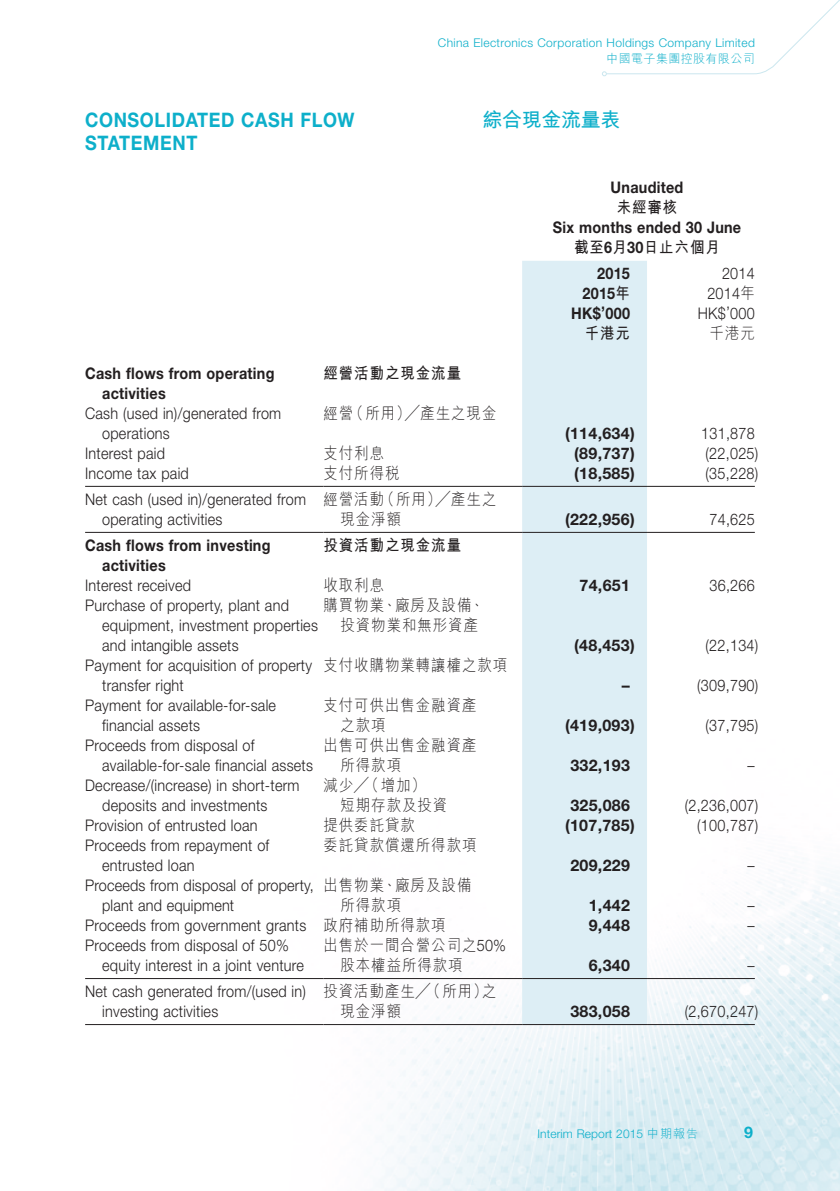
<style>
.page{position:relative;width:840px;height:1191px;background:#fff}
.page>*{position:absolute;margin:0;border:0;box-sizing:border-box;transform-origin:0 0}
.t1{font:700 20px "Helvetica Neue LT Std";letter-spacing:.035em;color:#0dafca;scale:.9 1}
.t2{font:700 20px "M Hei HK";letter-spacing:-.015em;color:#0dafca}
.Body_Text{font:300 16px/20px "Helvetica Neue LT Std";letter-spacing:.02em;color:#231f20;scale:.9 1}
.Body_Text-2{font:300 16px/20px "M Hei HK";letter-spacing:.07em;color:#231f20;scale:.9 1}
.Body_Text-3{font:700 16px "Helvetica Neue LT Std";letter-spacing:.02em;color:#231f20}
.Body_Text-4{font:700 16px/20px "Helvetica Neue LT Std";letter-spacing:.02em;color:#231f20;scale:.9 1}
.Body_Text-5{font:700 16px "M Hei HK";letter-spacing:.07em;color:#231f20;scale:.9 1}
.t3{font:700 16px "Helvetica Neue LT Std";color:#0dafca}
.t4{font:300 12px "Helvetica Neue LT Std";letter-spacing:.03em;color:#0dafca}
.t5{font:300 12px "Helvetica Neue LT Std";letter-spacing:.01em;color:#0dafca}
.t6{font:300 12px "M Hei HK";letter-spacing:.035em;color:#0dafca}
.s1{font-family:"Helvetica Neue LT Std"}
.s2{font-family:"M Hei HK"}
.s3{font-weight:700}
</style>
<div class="page">
<img style="left:219px;top:557px;width:620px;height:634px">
<svg style="left:602px;top:0;width:237px;height:76px"></svg>
<div style="left:522px;top:261px;width:124px;height:763px;background:#ddeef5"></div>
<hr style="left:85px;top:486px;width:238px;height:1px;background:#231f20">
<hr style="left:323px;top:486px;width:199px;height:1px;background:#231f20">
<hr style="left:522px;top:486px;width:124px;height:1px;background:#231f20">
<hr style="left:646px;top:486px;width:108px;height:1px;background:#231f20">
<hr style="left:85px;top:532px;width:238px;height:1px;background:#231f20">
<hr style="left:323px;top:532px;width:199px;height:1px;background:#231f20">
<hr style="left:522px;top:532px;width:124px;height:1px;background:#231f20">
<hr style="left:646px;top:532px;width:108px;height:1px;background:#231f20">
<hr style="left:85px;top:978px;width:238px;height:1px;background:#231f20">
<hr style="left:323px;top:978px;width:199px;height:1px;background:#231f20">
<hr style="left:522px;top:978px;width:124px;height:1px;background:#231f20">
<hr style="left:646px;top:978px;width:108px;height:1px;background:#231f20">
<hr style="left:85px;top:1024px;width:238px;height:1px;background:#231f20">
<hr style="left:323px;top:1024px;width:199px;height:1px;background:#231f20">
<hr style="left:522px;top:1024px;width:124px;height:1px;background:#231f20">
<hr style="left:646px;top:1024px;width:108px;height:1px;background:#231f20">
<p class="t4" style="left:437px;top:36px;width:318px">China Electronics Corporation Holdings Company Limited</p>
<p class="t6" style="left:606px;top:52px;width:150px">中國電子集團控股有限公司</p>
<p class="t1" style="left:85px;top:107px;width:301px">CONSOLIDATED CASH FLOW</p>
<p class="t2" style="left:482px;top:105px;width:139px">綜合現金流量表</p>
<p class="t1" style="left:85px;top:130px;width:126px">STATEMENT</p>
<p class="Body_Text-4" style="left:610px;top:177px;width:82px">Unaudited</p>
<p class="Body_Text-5" style="left:616px;top:195px;width:69px">未經審核</p>
<p class="Body_Text-4" style="left:552px;top:217px;width:211px">Six months ended 30 June</p>
<p class="Body_Text-5" style="left:574px;top:235px;width:163px">截至<span class="s1">6</span>月<span class="s1">30</span>日止六個月</p>
<p class="Body_Text-4" style="left:596px;top:263px;width:38px">2015</p>
<p class="Body_Text" style="left:721px;top:263px;width:38px">2014</p>
<p class="Body_Text-4" style="left:582px;top:283px;width:54px">2015<span class="s2">年</span></p>
<p class="Body_Text" style="left:707px;top:283px;width:54px">2014<span class="s2">年</span></p>
<p class="Body_Text-4" style="left:571px;top:303px;width:67px">HK$’000</p>
<p class="Body_Text" style="left:697px;top:303px;width:65px">HK$’000</p>
<p class="Body_Text-5" style="left:584px;top:321px;width:52px">千港元</p>
<p class="Body_Text-2" style="left:709px;top:323px;width:52px">千港元</p>
<p class="Body_Text-4" style="left:102px;top:363px;width:193px;text-indent:-17px">Cash flows from operating activities</p>
<p class="Body_Text-5" style="left:323px;top:361px;width:154px">經營活動之現金流量</p>
<p class="Body_Text" style="left:102px;top:403px;width:200px;text-indent:-17px">Cash (used in)/generated from operations</p>
<p class="Body_Text-2" style="left:323px;top:403px;width:193px">經營（所用）╱產生之現金</p>
<p class="Body_Text-3" style="left:564px;top:423px;width:71px">(114,634)</p>
<p class="Body_Text" style="left:700px;top:423px;width:61px">131,878</p>
<p class="Body_Text" style="left:85px;top:443px;width:90px">Interest paid</p>
<p class="Body_Text-2" style="left:323px;top:443px;width:69px">支付利息</p>
<p class="Body_Text-3" style="left:574px;top:443px;width:62px">(89,737)</p>
<p class="Body_Text" style="left:705px;top:443px;width:60px">(22,025)</p>
<p class="Body_Text" style="left:85px;top:463px;width:117px">Income tax paid</p>
<p class="Body_Text-2" style="left:323px;top:463px;width:86px">支付所得稅</p>
<p class="Body_Text-3" style="left:574px;top:463px;width:62px">(18,585)</p>
<p class="Body_Text" style="left:705px;top:463px;width:60px">(35,228)</p>
<p class="Body_Text" style="left:102px;top:489px;width:228px;text-indent:-17px">Net cash (used in)/generated from operating activities</p>
<p class="Body_Text-2" style="left:340px;top:489px;width:175px;text-indent:-17px">經營活動（所用）<span class="s3">╱</span>產生之現金淨額</p>
<p class="Body_Text-3" style="left:564px;top:509px;width:71px">(222,956)</p>
<p class="Body_Text" style="left:709px;top:509px;width:52px">74,625</p>
<p class="Body_Text-4" style="left:102px;top:535px;width:188px;text-indent:-17px">Cash flows from investing activities</p>
<p class="Body_Text-5" style="left:323px;top:533px;width:154px">投資活動之現金流量</p>
<p class="Body_Text" style="left:85px;top:575px;width:119px">Interest received</p>
<p class="Body_Text-2" style="left:323px;top:575px;width:69px">收取利息</p>
<p class="Body_Text-3" style="left:579px;top:575px;width:52px">74,651</p>
<p class="Body_Text" style="left:709px;top:575px;width:52px">36,266</p>
<p class="Body_Text" style="left:102px;top:595px;width:241px;text-indent:-17px">Purchase of property, plant and equipment, investment properties and intangible assets</p>
<p class="Body_Text-2" style="left:340px;top:595px;width:161px;text-indent:-17px">購買物業、廠房及設備、投資物業和無形資產</p>
<p class="Body_Text-3" style="left:574px;top:635px;width:62px">(48,453)</p>
<p class="Body_Text" style="left:705px;top:635px;width:60px">(22,134)</p>
<p class="Body_Text" style="left:102px;top:655px;width:235px;text-indent:-17px">Payment for acquisition of property transfer right</p>
<p class="Body_Text-2" style="left:323px;top:655px;width:205px">支付收購物業轉讓權之款項</p>
<p class="Body_Text" style="left:102px;top:695px;width:195px;text-indent:-17px">Payment for available-for-sale financial assets</p>
<p class="Body_Text-2" style="left:340px;top:695px;width:152px;text-indent:-17px">支付可供出售金融資產之款項</p>
<p class="Body_Text" style="left:102px;top:735px;width:236px;text-indent:-17px">Proceeds from disposal of available-for-sale financial assets</p>
<p class="Body_Text-2" style="left:340px;top:735px;width:152px;text-indent:-17px">出售可供出售金融資產所得款項</p>
<p class="Body_Text" style="left:102px;top:775px;width:221px;text-indent:-17px">Decrease/(increase) in short-term deposits and investments</p>
<p class="Body_Text-2" style="left:340px;top:775px;width:120px;text-indent:-17px">減少╱（增加）<br>短期存款及投資</p>
<p class="Body_Text-3" style="left:621px;top:675px;width:9px">–</p>
<p class="Body_Text" style="left:696px;top:675px;width:69px">(309,790)</p>
<p class="Body_Text-3" style="left:564px;top:715px;width:71px">(419,093)</p>
<p class="Body_Text" style="left:705px;top:715px;width:60px">(37,795)</p>
<p class="Body_Text-3" style="left:570px;top:755px;width:61px">332,193</p>
<p class="Body_Text" style="left:747px;top:755px;width:9px">–</p>
<p class="Body_Text-3" style="left:570px;top:795px;width:61px">325,086</p>
<p class="Body_Text" style="left:684px;top:795px;width:83px">(2,236,007)</p>
<p class="Body_Text" style="left:85px;top:815px;width:193px">Provision of entrusted loan</p>
<p class="Body_Text-2" style="left:323px;top:815px;width:103px">提供委託貸款</p>
<p class="Body_Text-3" style="left:564px;top:815px;width:71px">(107,785)</p>
<p class="Body_Text" style="left:696px;top:815px;width:69px">(100,787)</p>
<p class="Body_Text" style="left:102px;top:835px;width:187px;text-indent:-17px">Proceeds from repayment of entrusted loan</p>
<p class="Body_Text-2" style="left:323px;top:835px;width:171px">委託貸款償還所得款項</p>
<p class="Body_Text-3" style="left:570px;top:855px;width:61px">209,229</p>
<p class="Body_Text" style="left:747px;top:855px;width:9px">–</p>
<p class="Body_Text" style="left:102px;top:875px;width:236px;text-indent:-17px">Proceeds from disposal of property, plant and equipment</p>
<p class="Body_Text-2" style="left:340px;top:875px;width:147px;text-indent:-17px">出售物業、廠房及設備所得款項</p>
<p class="Body_Text-3" style="left:588px;top:895px;width:43px">1,442</p>
<p class="Body_Text" style="left:747px;top:895px;width:9px">–</p>
<p class="Body_Text" style="left:85px;top:915px;width:247px">Proceeds from government grants</p>
<p class="Body_Text-2" style="left:323px;top:915px;width:137px">政府補助所得款項</p>
<p class="Body_Text-3" style="left:588px;top:915px;width:43px">9,448</p>
<p class="Body_Text" style="left:747px;top:915px;width:9px">–</p>
<p class="Body_Text" style="left:102px;top:935px;width:225px;text-indent:-17px">Proceeds from disposal of 50% equity interest in a joint venture</p>
<p class="Body_Text-2" style="left:340px;top:935px;width:185px;text-indent:-17px">出售於一間合營公司之<span class="s1">50%</span>股本權益所得款項</p>
<p class="Body_Text-3" style="left:588px;top:955px;width:43px">6,340</p>
<p class="Body_Text" style="left:747px;top:955px;width:9px">–</p>
<p class="Body_Text" style="left:102px;top:981px;width:228px;text-indent:-17px">Net cash generated from/(used in) investing activities</p>
<p class="Body_Text-2" style="left:340px;top:981px;width:175px;text-indent:-17px">投資活動產生<span class="s3">╱</span>（所用）之現金淨額</p>
<p class="Body_Text-3" style="left:570px;top:1001px;width:61px">383,058</p>
<p class="Body_Text" style="left:684px;top:1001px;width:83px">(2,670,247)</p>
<p class="t5" style="left:537px;top:1126px;width:162px">Interim Report 2015 <span class="s2">中期報告</span></p>
<p class="t3" style="left:743px;top:1122px;width:10px">9</p>
</div>
